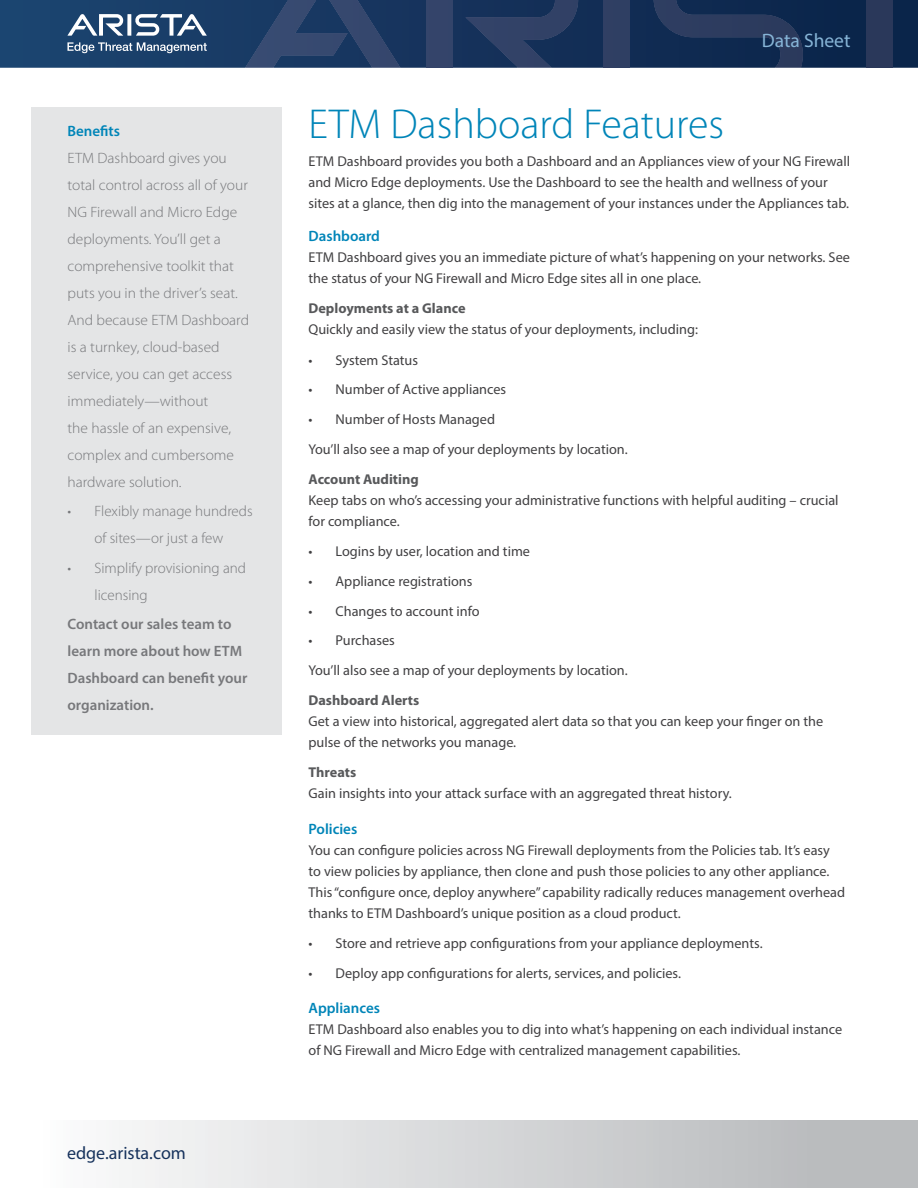
<style>
.page{position:relative;width:918px;height:1188px;background:#fff}
.page>*{position:absolute;margin:0;border:0;box-sizing:border-box;transform-origin:0 0}
.t1{font:300 42px "Myriad Pro";color:#0085b8}
.t2{font:19.5px "Myriad Pro";color:#86b4d6}
.t3{font:18px "Myriad Pro";color:#16325c}
.t4{font:300 15px/27px "Myriad Pro";color:#77787b}
.t5{font:600 15px/27px "Myriad Pro";color:#77787b}
.t6{font:600 15px "Myriad Pro";color:#0085b8}
.t7{font:14.25px/21px "Myriad Pro";color:#414042}
.t8{font:700 14.25px "Myriad Pro";color:#58595b}
</style>
<div class="page">
<svg style="left:0;top:0;width:918px;height:68px;background:#15365e"></svg>
<div style="left:426px;top:0;width:26px;height:68px;background:#34446a"></div>
<svg style="left:465px;top:0;width:113px;height:68px;background:#22385f"></svg>
<svg style="left:245px;top:0;width:155px;height:68px;background:#274068"></svg>
<div style="left:604px;top:0;width:26px;height:68px;background:#2f3f63"></div>
<svg style="left:654px;top:0;width:149px;height:68px;background:#1a3156"></svg>
<div style="left:867px;top:0;width:26px;height:68px;background:#2a385a"></div>
<svg style="left:67px;top:14px;width:140px;height:22px"></svg>
<svg style="left:67px;top:42px;width:140px;height:11px;background:#5c7795"></svg>
<div style="left:0;top:1120px;width:918px;height:68px;background:linear-gradient(to right,#fff,#b3b5b7)"></div>
<div style="left:31px;top:107px;width:251px;height:627px;background:#e4e5e6"></div>
<p class="t6" style="left:68px;top:122px;width:54px">Benefits</p>
<p class="t4" style="left:68px;top:145px;width:183px">ETM Dashboard gives you total control across all of your<br>NG Firewall and Micro Edge deployments. You’ll get a comprehensive toolkit that puts you in the driver’s seat.<br>And because ETM Dashboard is a turnkey, cloud-based service, you can get access immediately—without<br>the hassle of an expensive, complex and cumbersome hardware solution.</p>
<p class="t4" style="left:68px;top:498px;width:187px;text-align:center">• Flexibly manage hundreds of sites—or just a few</p>
<p class="t4" style="left:94px;top:554px;width:153px;text-indent:-27px">• Simplify provisioning and licensing</p>
<p class="t5" style="left:68px;top:610px;width:181px">Contact our sales team to learn more about how ETM<br>Dashboard can benefit your organization.</p>
<p class="t3" style="left:67px;top:1142px;width:120px">edge.arista.com</p>
<h2 class="t2" style="left:762px;top:29px;width:90px">Data Sheet</h2>
<h1 class="t1" style="left:309px;top:101px;width:417px">ETM Dashboard Features</h1>
<p class="t7" style="left:309px;top:151px;width:543px">ETM Dashboard provides you both a Dashboard and an Appliances view of your NG Firewall and Micro Edge deployments. Use the Dashboard to see the health and wellness of your sites at a glance, then dig into the management of your instances under the Appliances tab.</p>
<p class="t6" style="left:309px;top:227px;width:73px">Dashboard</p>
<p class="t7" style="left:309px;top:247px;width:543px">ETM Dashboard gives you an immediate picture of what’s happening on your networks. See the status of your NG Firewall and Micro Edge sites all in one place.</p>
<p class="t8" style="left:309px;top:299px;width:159px">Deployments at a Glance</p>
<p class="t7" style="left:309px;top:319px;width:391px">Quickly and easily view the status of your deployments, including:</p>
<p class="t7" style="left:309px;top:349px;width:111px">• System Status</p>
<p class="t7" style="left:309px;top:379px;width:199px">• Number of Active appliances</p>
<p class="t7" style="left:309px;top:404px;width:321px;line-height:29.7px">• Number of Hosts Managed<br>You’ll also see a map of your deployments by location.</p>
<p class="t8" style="left:309px;top:470px;width:112px">Account Auditing</p>
<p class="t7" style="left:309px;top:489px;width:532px">Keep tabs on who’s accessing your administrative functions with helpful auditing – crucial for compliance.</p>
<p class="t7" style="left:309px;top:541px;width:223px">• Logins by user, location and time</p>
<p class="t7" style="left:309px;top:570px;width:165px">• Appliance registrations</p>
<p class="t7" style="left:309px;top:600px;width:172px">• Changes to account info</p>
<p class="t7" style="left:309px;top:625px;width:321px;line-height:29.7px">• Purchases<br>You’ll also see a map of your deployments by location.</p>
<p class="t8" style="left:309px;top:691px;width:112px">Dashboard Alerts</p>
<p class="t7" style="left:309px;top:711px;width:516px">Get a view into historical, aggregated alert data so that you can keep your finger on the pulse of the networks you manage.</p>
<p class="t8" style="left:309px;top:763px;width:49px">Threats</p>
<p class="t7" style="left:309px;top:783px;width:425px">Gain insights into your attack surface with an aggregated threat history.</p>
<p class="t6" style="left:309px;top:819px;width:50px">Policies</p>
<p class="t7" style="left:309px;top:839px;width:538px">You can configure policies across NG Firewall deployments from the Policies tab. It’s easy to view policies by appliance, then clone and push those policies to any other appliance.<br>This “configure once, deploy anywhere” capability radically reduces management overhead thanks to ETM Dashboard’s unique position as a cloud product.</p>
<p class="t7" style="left:309px;top:933px;width:456px">• Store and retrieve app configurations from your appliance deployments.</p>
<p class="t7" style="left:309px;top:962px;width:374px">• Deploy app configurations for alerts, services, and policies.</p>
<p class="t6" style="left:309px;top:998px;width:73px">Appliances</p>
<p class="t7" style="left:309px;top:1018px;width:535px">ETM Dashboard also enables you to dig into what’s happening on each individual instance of NG Firewall and Micro Edge with centralized management capabilities.</p>
</div>
